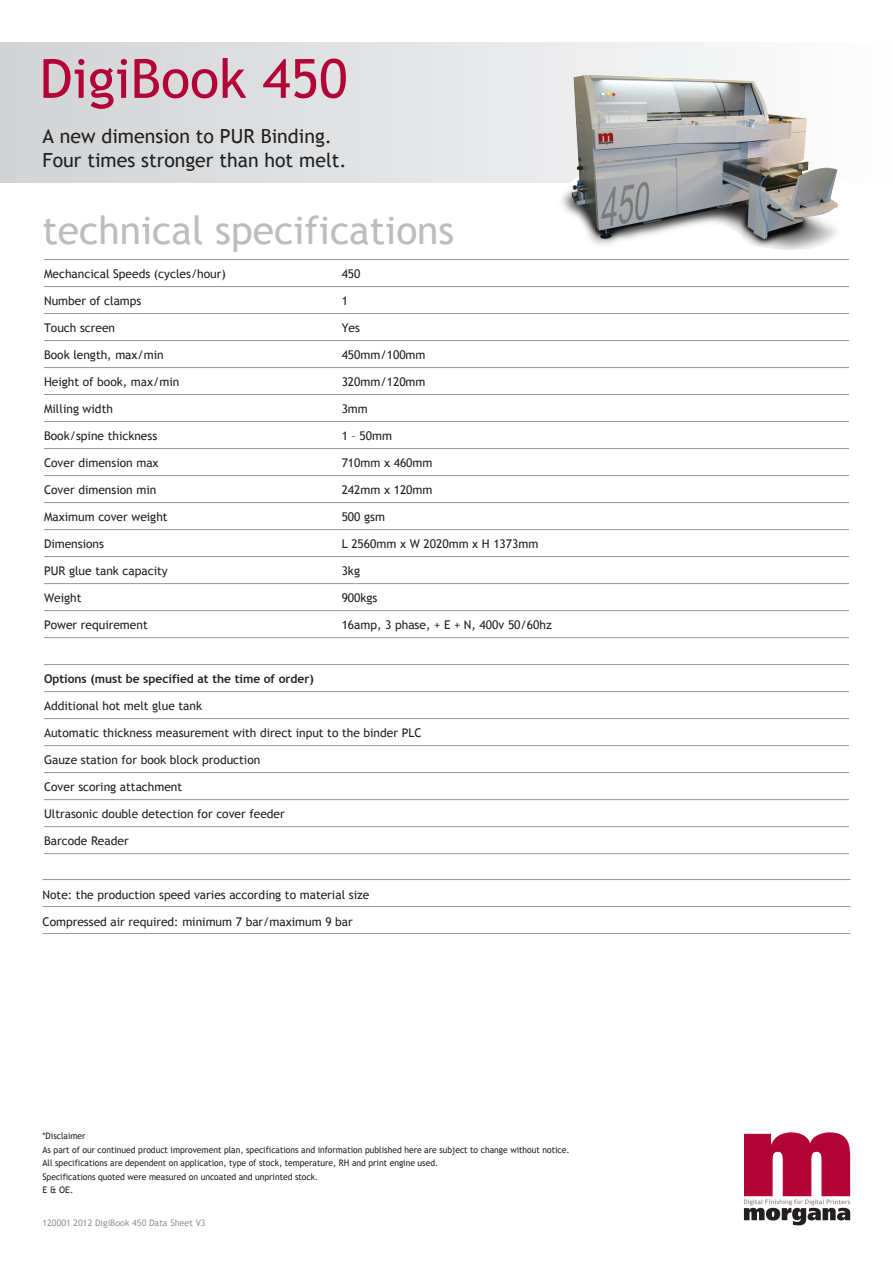
<style>
.page{position:relative;width:893px;height:1263px;background:#fff}
.page>*{position:absolute;margin:0;border:0;box-sizing:border-box;transform-origin:0 0}
.t1{font:54px "Trebuchet MS";color:#b30437}
.t2{font:39px "Trebuchet MS";color:#bcbdc0}
.t3{font:19.5px "Trebuchet MS";color:#231f20}
.t4{font:12px "Trebuchet MS";color:#231f20}
.t5{font:700 12px "Trebuchet MS";color:#231f20}
.t6{font:9px "Trebuchet MS";color:#231f20;scale:.95 1}
.t7{font:9px "Trebuchet MS";color:#939598}
.t8{font:9px "Trebuchet MS";color:#231f20}
</style>
<div class="page">
<div style="left:0;top:43px;width:893px;height:140px;background:linear-gradient(to right,#d1d2d4,#fdfdfd)"></div>
<svg style="left:744px;top:1132px;width:106px;height:93px"></svg>
<hr style="left:44px;top:259px;width:805px;height:1px;background:#939598">
<hr style="left:44px;top:286px;width:805px;height:1px;background:#939598">
<hr style="left:44px;top:313px;width:805px;height:1px;background:#939598">
<hr style="left:44px;top:340px;width:805px;height:1px;background:#939598">
<hr style="left:44px;top:367px;width:805px;height:1px;background:#939598">
<hr style="left:44px;top:394px;width:805px;height:1px;background:#939598">
<hr style="left:44px;top:421px;width:805px;height:1px;background:#939598">
<hr style="left:44px;top:448px;width:805px;height:1px;background:#939598">
<hr style="left:44px;top:475px;width:805px;height:1px;background:#939598">
<hr style="left:44px;top:502px;width:805px;height:1px;background:#939598">
<hr style="left:44px;top:529px;width:805px;height:1px;background:#939598">
<hr style="left:44px;top:556px;width:805px;height:1px;background:#939598">
<hr style="left:44px;top:583px;width:805px;height:1px;background:#939598">
<hr style="left:44px;top:610px;width:805px;height:1px;background:#939598">
<hr style="left:44px;top:637px;width:805px;height:1px;background:#939598">
<hr style="left:44px;top:664px;width:805px;height:1px;background:#939598">
<hr style="left:44px;top:691px;width:805px;height:1px;background:#939598">
<hr style="left:44px;top:718px;width:805px;height:1px;background:#939598">
<hr style="left:44px;top:745px;width:805px;height:1px;background:#939598">
<hr style="left:44px;top:772px;width:805px;height:1px;background:#939598">
<hr style="left:44px;top:799px;width:805px;height:1px;background:#939598">
<hr style="left:44px;top:826px;width:805px;height:1px;background:#939598">
<hr style="left:44px;top:853px;width:805px;height:1px;background:#939598">
<hr style="left:43px;top:879px;width:807px;height:1px;background:#939598">
<hr style="left:43px;top:906px;width:807px;height:1px;background:#939598">
<hr style="left:43px;top:933px;width:807px;height:1px;background:#939598">
<img style="left:555px;top:74px;width:285px;height:176px">
<p class="t1" style="left:40px;top:47px;width:309px">DigiBook 450</p>
<p class="t3" style="left:43px;top:124px;width:291px">A new dimension to PUR Binding.</p>
<p class="t3" style="left:43px;top:148px;width:306px">Four times stronger than hot melt.</p>
<p class="t2" style="left:43px;top:207px;width:413px">technical specifications</p>
<p class="t4" style="left:44px;top:267px;width:183px">Mechancical Speeds (cycles/hour)</p>
<p class="t4" style="left:342px;top:267px;width:20px">450</p>
<p class="t4" style="left:44px;top:294px;width:99px">Number of clamps</p>
<p class="t4" style="left:342px;top:294px;width:8px">1</p>
<p class="t4" style="left:44px;top:321px;width:73px">Touch screen</p>
<p class="t4" style="left:342px;top:321px;width:20px">Yes</p>
<p class="t4" style="left:44px;top:348px;width:121px">Book length, max/min</p>
<p class="t4" style="left:342px;top:348px;width:85px">450mm/100mm</p>
<p class="t4" style="left:44px;top:375px;width:137px">Height of book, max/min</p>
<p class="t4" style="left:342px;top:375px;width:85px">320mm/120mm</p>
<p class="t4" style="left:44px;top:402px;width:70px">Milling width</p>
<p class="t4" style="left:342px;top:402px;width:28px">3mm</p>
<p class="t4" style="left:44px;top:429px;width:115px">Book/spine thickness</p>
<p class="t4" style="left:342px;top:429px;width:52px">1 – 50mm</p>
<p class="t4" style="left:44px;top:456px;width:116px">Cover dimension max</p>
<p class="t4" style="left:342px;top:456px;width:92px">710mm x 460mm</p>
<p class="t4" style="left:44px;top:483px;width:114px">Cover dimension min</p>
<p class="t4" style="left:342px;top:483px;width:92px">242mm x 120mm</p>
<p class="t4" style="left:44px;top:510px;width:125px">Maximum cover weight</p>
<p class="t4" style="left:342px;top:510px;width:45px">500 gsm</p>
<p class="t4" style="left:44px;top:537px;width:61px">Dimensions</p>
<p class="t4" style="left:342px;top:537px;width:198px">L 2560mm x W 2020mm x H 1373mm</p>
<p class="t4" style="left:44px;top:564px;width:125px">PUR glue tank capacity</p>
<p class="t4" style="left:342px;top:564px;width:20px">3kg</p>
<p class="t4" style="left:44px;top:591px;width:39px">Weight</p>
<p class="t4" style="left:342px;top:591px;width:37px">900kgs</p>
<p class="t4" style="left:44px;top:618px;width:105px">Power requirement</p>
<p class="t4" style="left:342px;top:618px;width:211px">16amp, 3 phase, + E + N, 400v 50/60hz</p>
<p class="t5" style="left:44px;top:671px;width:271px">Options (must be specified at the time of order)</p>
<p class="t4" style="left:44px;top:699px;width:160px">Additional hot melt glue tank</p>
<p class="t4" style="left:44px;top:726px;width:379px">Automatic thickness measurement with direct input to the binder PLC</p>
<p class="t4" style="left:44px;top:753px;width:218px">Gauze station for book block production</p>
<p class="t4" style="left:44px;top:780px;width:140px">Cover scoring attachment</p>
<p class="t4" style="left:44px;top:807px;width:242px">Ultrasonic double detection for cover feeder</p>
<p class="t4" style="left:44px;top:834px;width:86px">Barcode Reader</p>
<p class="t4" style="left:43px;top:888px;width:328px">Note: the production speed varies according to material size</p>
<p class="t4" style="left:43px;top:915px;width:312px">Compressed air required: minimum 7 bar/maximum 9 bar</p>
<p class="t6" style="left:43px;top:1131px;width:47px">*Disclaimer</p>
<p class="t6" style="left:43px;top:1144px;width:556px">As part of our continued product improvement plan, specifications and information published here are subject to change without notice.</p>
<p class="t6" style="left:43px;top:1158px;width:418px">All specifications are dependent on application, type of stock, temperature, RH and print engine used.</p>
<p class="t6" style="left:43px;top:1171px;width:292px">Specifications quoted were measured on uncoated and unprinted stock.</p>
<p class="t8" style="left:43px;top:1185px;width:32px">E &amp; OE.</p>
<p class="t7" style="left:43px;top:1217px;width:165px">120001 2012 DigiBook 450 Data Sheet V3</p>
</div>
